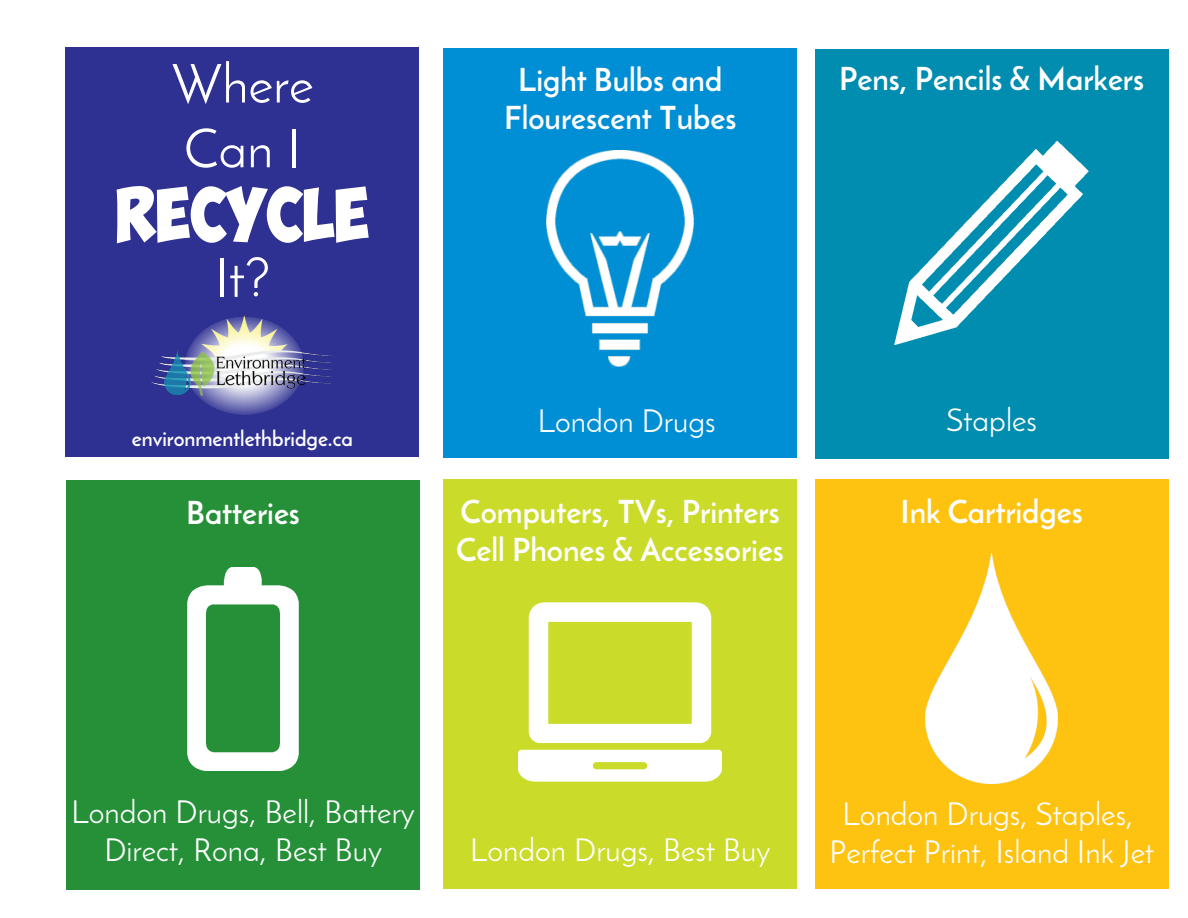
<style>
.page{position:relative;width:1188px;height:918px;background:#fff}
.page>*{position:absolute;margin:0;border:0;box-sizing:border-box;transform-origin:0 0}
.t1{font:54px/64.8px "Josefin Sans";color:#fff}
.t2{font:54px "Obelix Pro";color:#fff}
.t3{font:31.5px/37.8px "Josefin Sans";color:#fff;text-align:center}
.t4{font:700 31.5px/37.8px "Josefin Sans";color:#fff;text-align:center}
.t5{font:700 21px "Josefin Sans";color:#fff}
</style>
<div class="page">
<div style="left:444px;top:49px;width:353px;height:409px;background:#008fd5"></div>
<div style="left:815px;top:49px;width:353px;height:410px;background:#008db0"></div>
<div style="left:67px;top:480px;width:353px;height:409px;background:#269039"></div>
<div style="left:444px;top:480px;width:353px;height:409px;background:#cadb2a"></div>
<div style="left:815px;top:480px;width:353px;height:409px;background:#fec210"></div>
<img style="left:547px;top:150px;width:147px;height:216px">
<img style="left:926px;top:554px;width:131px;height:230px">
<img style="left:187px;top:568px;width:112px;height:202px">
<img style="left:894px;top:142px;width:195px;height:202px">
<img style="left:519px;top:602px;width:203px;height:180px">
<div style="left:66px;top:48px;width:353px;height:409px;background:#2e3092"></div>
<img style="left:151px;top:315px;width:183px;height:100px">
<h1 class="t1" style="left:171px;top:51px;width:144px">Where<br>Can I</h1>
<h1 class="t2" style="left:115px;top:193px;width:256px">RECYCLE</h1>
<h1 class="t1" style="left:215px;top:245px;width:57px">It?</h1>
<p class="t5" style="left:132px;top:425px;width:223px">environmentlethbridge.ca</p>
<p class="t4" style="left:504px;top:61px;width:234px">Light Bulbs and<br>Flourescent Tubes</p>
<p class="t4" style="left:839px;top:60px;width:307px">Pens, Pencils &amp; Markers</p>
<p class="t3" style="left:537px;top:402px;width:180px">London Drugs</p>
<p class="t3" style="left:946px;top:401px;width:92px">Staples</p>
<p class="t4" style="left:186px;top:494px;width:115px">Batteries</p>
<p class="t4" style="left:456px;top:493px;width:329px;text-align:left">Computers, TVs, Printers<br>Cell Phones &amp; Accessories</p>
<p class="t4" style="left:901px;top:493px;width:184px">Ink Cartridges</p>
<p class="t3" style="left:71px;top:793px;width:345px">London Drugs, Bell, Battery<br>Direct, Rona, Best Buy</p>
<p class="t3" style="left:470px;top:831px;width:302px">London Drugs, Best Buy</p>
<p class="t3" style="left:829px;top:795px;width:327px">London Drugs, Staples,<br>Perfect Print, Island Ink Jet</p>
</div>
